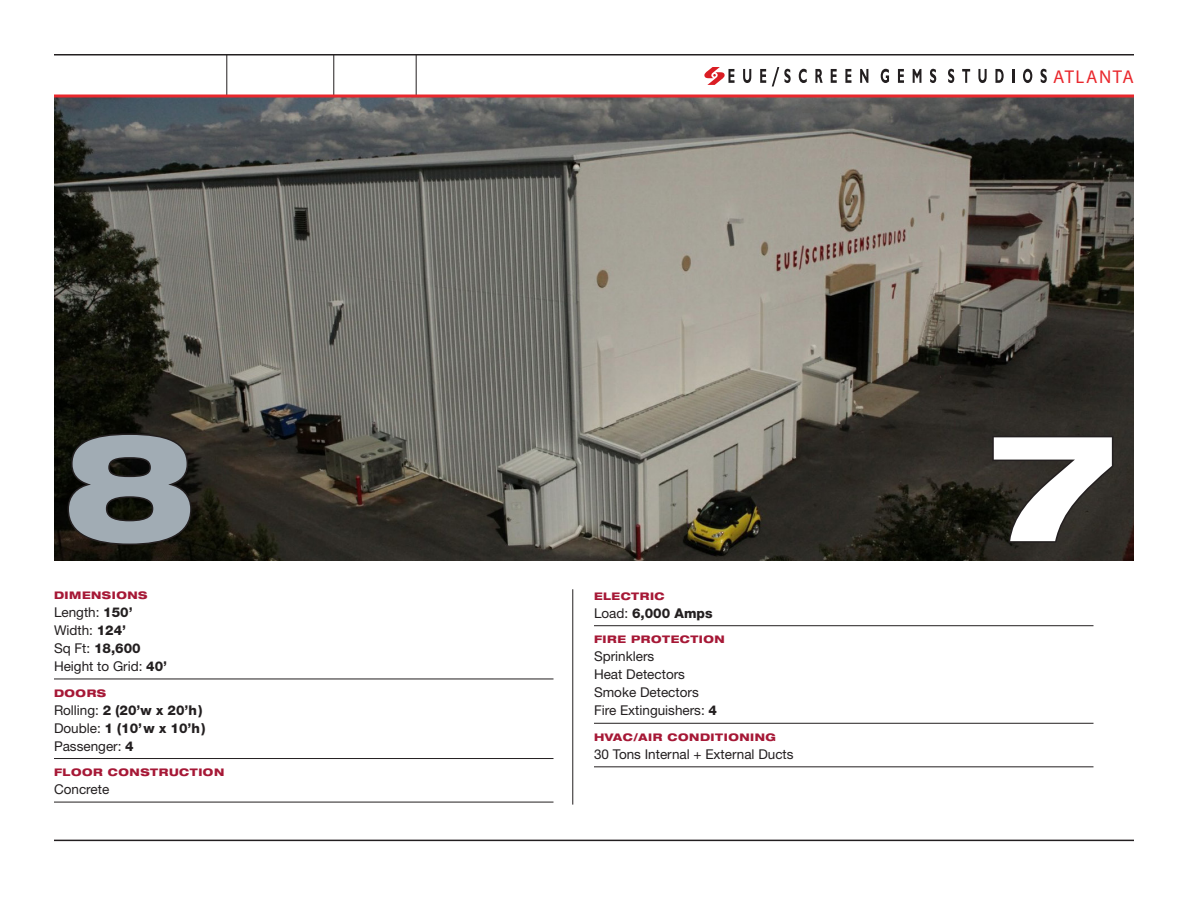
<style>
.page{position:relative;width:1188px;height:918px;background:#fff}
.page>*{position:absolute;margin:0;border:0;box-sizing:border-box;transform-origin:0 0}
.t1{font:800 expanded 150px "Helvetica Neue";color:#a1acb4}
.t2{font:800 expanded 150px "Helvetica Neue";color:#fff}
.t3{font:18.6px "Myriad Pro";letter-spacing:.09em;color:#e9282d}
.t4{font:13.5px "Helvetica Neue";color:#231f20}
.t5{font:800 13.5px "Helvetica Neue";color:#231f20}
.t6{font:800 expanded 10.5px "Helvetica Neue";letter-spacing:.05em;color:#a61836}
.s1{font-weight:800}
.s2{font-weight:400}
</style>
<div class="page">
<hr style="left:54px;top:679px;width:500px;height:1px;background:#231f20">
<hr style="left:54px;top:758px;width:500px;height:1px;background:#231f20">
<hr style="left:54px;top:802px;width:500px;height:1px;background:#231f20">
<hr style="left:572px;top:589px;width:1px;height:216px;background:#231f20">
<img style="left:54px;top:98px;width:1080px;height:463px">
<svg style="left:991px;top:434px;width:124px;height:110px;background:#2e2b26"></svg>
<svg style="left:66px;top:432px;width:127px;height:115px;background:#10100b"></svg>
<hr style="left:594px;top:625px;width:500px;height:1px;background:#231f20">
<hr style="left:594px;top:723px;width:500px;height:1px;background:#231f20">
<hr style="left:594px;top:766px;width:500px;height:1px;background:#231f20">
<hr style="left:54px;top:840px;width:1080px;height:1px;background:#231f20">
<hr style="left:226px;top:55px;width:1px;height:41px;background:#231f20">
<hr style="left:333px;top:55px;width:1px;height:41px;background:#231f20">
<hr style="left:54px;top:54px;width:1080px;height:2px;background:#231f20">
<hr style="left:416px;top:55px;width:1px;height:41px;background:#231f20">
<svg style="left:54px;top:94px;width:1080px;height:4px;background:#d9494d"></svg>
<svg style="left:799px;top:69px;width:8px;height:14px"></svg>
<svg style="left:815px;top:69px;width:8px;height:14px"></svg>
<svg style="left:831px;top:69px;width:6px;height:14px"></svg>
<svg style="left:845px;top:69px;width:6px;height:14px"></svg>
<svg style="left:860px;top:69px;width:8px;height:14px"></svg>
<svg style="left:881px;top:69px;width:8px;height:14px"></svg>
<svg style="left:898px;top:69px;width:6px;height:14px"></svg>
<svg style="left:913px;top:69px;width:8px;height:14px"></svg>
<svg style="left:930px;top:69px;width:6px;height:14px"></svg>
<svg style="left:704px;top:68px;width:31px;height:17px"></svg>
<svg style="left:743px;top:69px;width:8px;height:14px"></svg>
<svg style="left:760px;top:69px;width:6px;height:14px"></svg>
<svg style="left:948px;top:69px;width:6px;height:14px"></svg>
<svg style="left:962px;top:69px;width:8px;height:14px"></svg>
<svg style="left:978px;top:69px;width:9px;height:14px"></svg>
<svg style="left:995px;top:69px;width:9px;height:14px"></svg>
<svg style="left:1012px;top:69px;width:2px;height:14px"></svg>
<svg style="left:1023px;top:69px;width:9px;height:14px"></svg>
<svg style="left:1041px;top:69px;width:6px;height:14px"></svg>
<svg style="left:772px;top:68px;width:19px;height:18px"></svg>
<p class="t1" style="left:63px;top:391px;width:135px">8</p>
<p class="t6" style="left:54px;top:589px;width:95px">DIMENSIONS</p>
<p class="t4" style="left:54px;top:604px;width:80px">Length: <span class="s1">150’</span></p>
<p class="t4" style="left:54px;top:622px;width:74px">Width: <span class="s1">124’</span></p>
<p class="t5" style="left:54px;top:640px;width:88px"><span class="s2">Sq Ft:</span> 18,600</p>
<p class="t4" style="left:54px;top:658px;width:115px">Height to Grid: <span class="s1">40’</span></p>
<p class="t6" style="left:54px;top:686px;width:54px">DOORS</p>
<p class="t5" style="left:54px;top:702px;width:150px"><span class="s2">Rolling:</span> 2 (20’w x 20’h)</p>
<p class="t5" style="left:54px;top:720px;width:153px"><span class="s2">Double:</span> 1 (10’w x 10’h)</p>
<p class="t4" style="left:54px;top:738px;width:81px">Passenger: <span class="s1">4</span></p>
<p class="t6" style="left:54px;top:766px;width:172px">FLOOR CONSTRUCTION</p>
<p class="t4" style="left:54px;top:781px;width:57px">Concrete</p>
<p class="t6" style="left:594px;top:589px;width:72px">ELECTRIC</p>
<p class="t5" style="left:594px;top:605px;width:120px"><span class="s2">Load:</span> 6,000 Amps</p>
<p class="t6" style="left:594px;top:633px;width:132px">FIRE PROTECTION</p>
<p class="t4" style="left:594px;top:648px;width:62px">Sprinklers</p>
<p class="t4" style="left:594px;top:666px;width:93px">Heat Detectors</p>
<p class="t4" style="left:594px;top:684px;width:106px">Smoke Detectors</p>
<p class="t4" style="left:594px;top:702px;width:125px">Fire Extinguishers: <span class="s1">4</span></p>
<p class="t6" style="left:594px;top:730px;width:184px">HVAC/AIR CONDITIONING</p>
<p class="t4" style="left:594px;top:746px;width:201px">30 Tons Internal + External Ducts</p>
<p class="t3" style="left:1053px;top:65px;width:82px">ATLANTA</p>
<p class="t2" style="left:990px;top:391px;width:126px">7</p>
</div>
